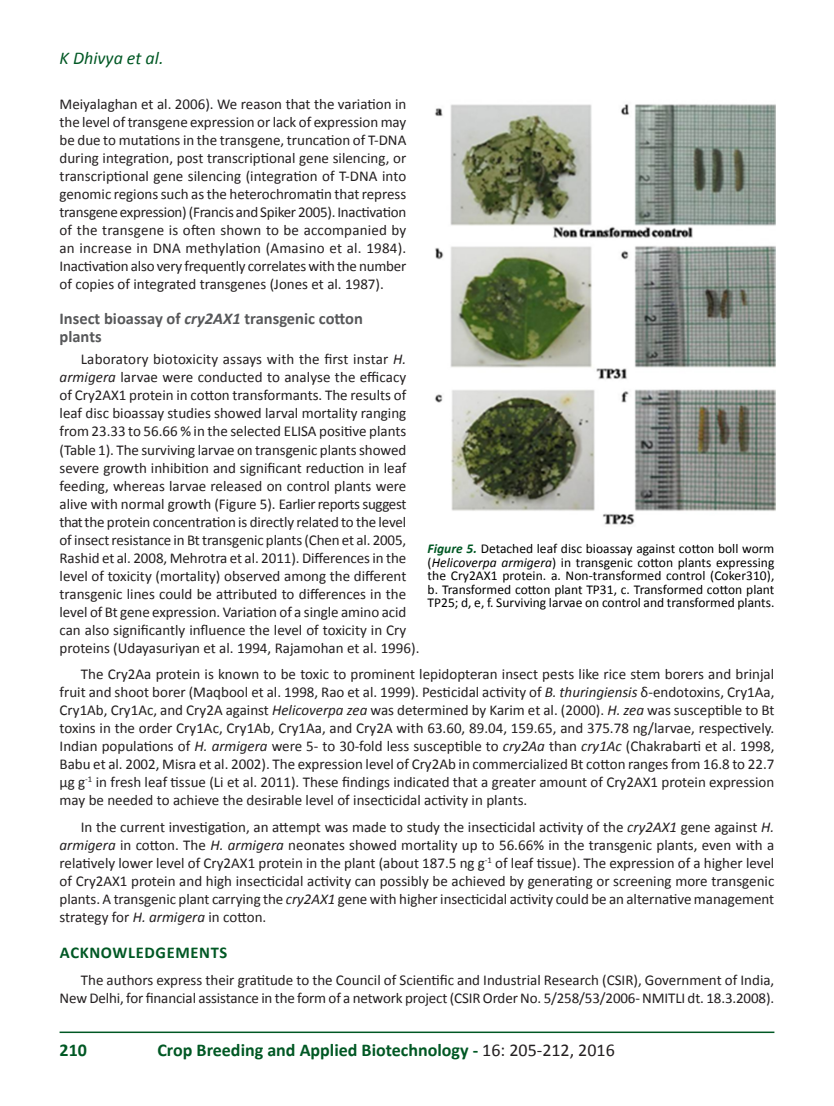
<style>
.page{position:relative;width:834px;height:1106px;background:#fff}
.page>*{position:absolute;margin:0;border:0;box-sizing:border-box;transform-origin:0 0}
.t1{font:700 18px "Calibri";color:#005824}
.t2{font:italic 18px "Calibri";color:#005824}
.SUBTITULO_2{font:700 16.5px/18px "Calibri";color:#57585a}
.TITULO_1{font:700 16.5px "Calibri";letter-spacing:.04em;color:#005824}
.CORPO_DE_TEXTO{font:15px/18px "Calibri";color:#231f20;text-align:justify}
.FIGURAS_E_TABELAS{font:13.5px/13.5px "Calibri";color:#000;text-align:justify}
.s1{font-style:italic}
.s2{font-weight:700;font-style:italic;color:#005824}
.s3{font-weight:400;color:#231f20}
</style>
<div class="page">
<hr style="left:60px;top:1031px;width:714px;height:2px;background:#005824">
<img style="left:435px;top:104px;width:340px;height:421px">
<p class="t2" style="left:60px;top:45px;width:105px">K Dhivya et al.</p>
<p class="CORPO_DE_TEXTO" style="left:60px;top:95px;width:348px">Meiyalaghan et al. 2006). We reason that the variation in the level of transgene expression or lack of expression may be due to mutations in the transgene, truncation of T-DNA during integration, post transcriptional gene silencing, or transcriptional gene silencing (integration of T-DNA into genomic regions such as the heterochromatin that repress transgene expression) (Francis and Spiker 2005). Inactivation of the transgene is often shown to be accompanied by an increase in DNA methylation (Amasino et al. 1984).<br>Inactivation also very frequently correlates with the number of copies of integrated transgenes (Jones et al. 1987).</p>
<p class="SUBTITULO_2" style="left:60px;top:309px;width:305px">Insect bioassay of <span class="s1">cry2AX1</span> transgenic cotton plants</p>
<p class="CORPO_DE_TEXTO" style="left:60px;top:350px;width:361px;text-align:left;text-indent:21px">Laboratory biotoxicity assays with the first instar <span class="s1">H. armigera</span> larvae were conducted to analyse the efficacy of Cry2AX1 protein in cotton transformants. The results of leaf disc bioassay studies showed larval mortality ranging from 23.33 to 56.66 % in the selected ELISA positive plants (Table 1). The surviving larvae on transgenic plants showed severe growth inhibition and significant reduction in leaf feeding, whereas larvae released on control plants were alive with normal growth (Figure 5). Earlier reports suggest that the protein concentration is directly related to the level of insect resistance in Bt transgenic plants (Chen et al. 2005, Rashid et al. 2008, Mehrotra et al. 2011). Differences in the level of toxicity (mortality) observed among the different transgenic lines could be attributed to differences in the level of Bt gene expression. Variation of a single amino acid can also significantly influence the level of toxicity in Cry proteins (Udayasuriyan et al. 1994, Rajamohan et al. 1996).</p>
<p class="CORPO_DE_TEXTO" style="left:60px;top:664px;width:716px;text-indent:21px">The Cry2Aa protein is known to be toxic to prominent lepidopteran insect pests like rice stem borers and brinjal fruit and shoot borer (Maqbool et al. 1998, Rao et al. 1999). Pesticidal activity of <span class="s1">B. thuringiensis</span> δ-endotoxins, Cry1Aa, Cry1Ab, Cry1Ac, and Cry2A against <span class="s1">Helicoverpa zea</span> was determined by Karim et al. (2000). <span class="s1">H. zea</span> was susceptible to Bt toxins in the order Cry1Ac, Cry1Ab, Cry1Aa, and Cry2A with 63.60, 89.04, 159.65, and 375.78 ng/larvae, respectively.<br>Indian populations of <span class="s1">H. armigera</span> were 5- to 30-fold less susceptible to <span class="s1">cry2Aa</span> than <span class="s1">cry1Ac</span> (Chakrabarti et al. 1998, Babu et al. 2002, Misra et al. 2002). The expression level of Cry2Ab in commercialized Bt cotton ranges from 16.8 to 22.7 μg g<sup>-1</sup> in fresh leaf tissue (Li et al. 2011). These findings indicated that a greater amount of Cry2AX1 protein expression may be needed to achieve the desirable level of insecticidal activity in plants.</p>
<p class="CORPO_DE_TEXTO" style="left:60px;top:817px;width:716px;text-indent:21px">In the current investigation, an attempt was made to study the insecticidal activity of the <span class="s1">cry2AX1</span> gene against <span class="s1">H. armigera</span> in cotton. The <span class="s1">H. armigera</span> neonates showed mortality up to 56.66% in the transgenic plants, even with a relatively lower level of Cry2AX1 protein in the plant (about 187.5 ng g<sup>-1</sup> of leaf tissue). The expression of a higher level of Cry2AX1 protein and high insecticidal activity can possibly be achieved by generating or screening more transgenic plants. A transgenic plant carrying the <span class="s1">cry2AX1</span> gene with higher insecticidal activity could be an alternative management strategy for <span class="s1">H. armigera</span> in cotton.</p>
<p class="TITULO_1" style="left:60px;top:941px;width:169px">ACKNOWLEDGEMENTS</p>
<p class="CORPO_DE_TEXTO" style="left:60px;top:970px;width:716px;text-align:right">The authors express their gratitude to the Council of Scientific and Industrial Research (CSIR), Government of India,<br>New Delhi, for financial assistance in the form of a network project (CSIR Order No. 5/258/53/2006- NMITLI dt. 18.3.2008).</p>
<p class="FIGURAS_E_TABELAS" style="left:427px;top:541px;width:348px"><span class="s2">Figure 5.</span> Detached leaf disc bioassay against cotton boll worm (<span class="s1">Helicoverpa armigera</span>) in transgenic cotton plants expressing the Cry2AX1 protein. a. Non-transformed control (Coker310), b. Transformed cotton plant TP31, c. Transformed cotton plant TP25; d, e, f. Surviving larvae on control and transformed plants.</p>
<p class="t1" style="left:60px;top:1037px;width:29px">210</p>
<p class="t1" style="left:157px;top:1037px;width:459px">Crop Breeding and Applied Biotechnology - <span class="s3">16: 205-212, 2016</span></p>
</div>
